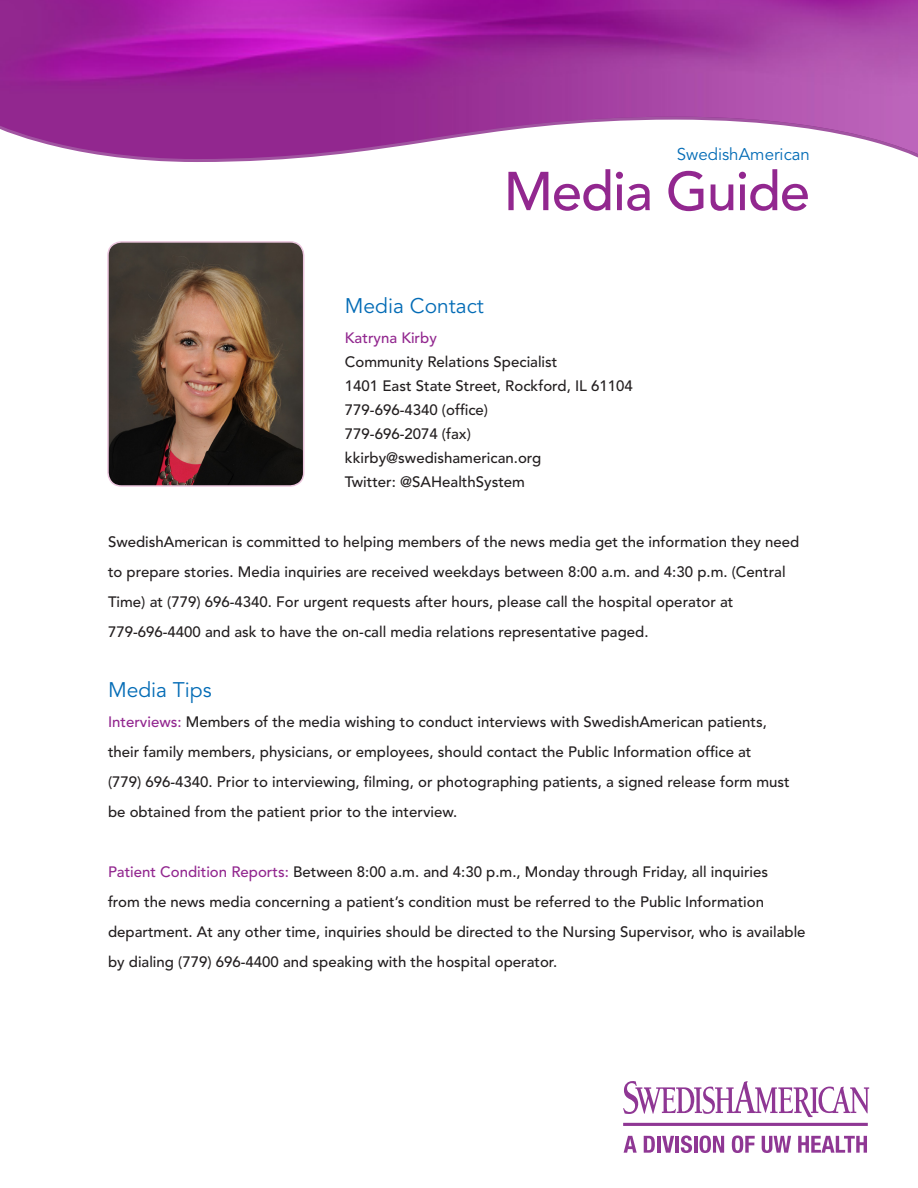
<style>
.page{position:relative;width:918px;height:1188px;background:#fff}
.page>*{position:absolute;margin:0;border:0;box-sizing:border-box;transform-origin:0 0}
.t1{font:500 54.15px "Avenir";letter-spacing:-.02em;color:#92278f}
.t2{font:21px "Avenir";color:#046cb6}
.t3{font:16.95px "Avenir";color:#046cb6}
.t4{font:500 15px/30px "Avenir";color:#231f20}
.t5{font:500 15px "Avenir";color:#92278f}
.s1{color:#92278f}
</style>
<div class="page">
<svg style="left:0;top:0;width:918px;height:162px;background:#ad4aab"></svg>
<img style="left:110px;top:243px;width:194px;height:242px">
<div style="left:107px;top:241px;width:197px;height:246px;border:2px solid #ebc5dd;border-radius:14px"></div>
<svg style="left:624px;top:1136px;width:13px;height:17px"></svg>
<svg style="left:644px;top:1136px;width:11px;height:17px"></svg>
<hr style="left:657px;top:1136px;width:4px;height:17px;background:#8f3794">
<svg style="left:662px;top:1136px;width:12px;height:17px"></svg>
<hr style="left:676px;top:1136px;width:3px;height:17px;background:#8f3794">
<svg style="left:681px;top:1135px;width:11px;height:18px"></svg>
<hr style="left:694px;top:1136px;width:3px;height:17px;background:#8f3794">
<svg style="left:699px;top:1135px;width:25px;height:18px"></svg>
<svg style="left:732px;top:1135px;width:23px;height:18px"></svg>
<svg style="left:762px;top:1136px;width:29px;height:17px"></svg>
<svg style="left:798px;top:1136px;width:69px;height:17px"></svg>
<svg style="left:623px;top:1081px;width:246px;height:36px"></svg>
<hr style="left:623px;top:1123px;width:245px;height:3px;background:#8f3794">
<p class="t3" style="left:677px;top:144px;width:135px">SwedishAmerican</p>
<p class="t1" style="left:504px;top:160px;width:308px">Media Guide</p>
<p class="t2" style="left:345px;top:294px;width:140px">Media Contact</p>
<p class="t5" style="left:345px;top:329px;width:93px">Katryna Kirby</p>
<p class="t4" style="left:345px;top:347px;width:214px">Community Relations Specialist</p>
<p class="t4" style="left:345px;top:371px;width:289px">1401 East State Street, Rockford, IL 61104</p>
<p class="t4" style="left:345px;top:395px;width:145px">779-696-4340 (office)</p>
<p class="t4" style="left:345px;top:419px;width:127px">779-696-2074 (fax)</p>
<p class="t4" style="left:345px;top:443px;width:198px">kkirby@swedishamerican.org</p>
<p class="t4" style="left:345px;top:467px;width:182px">Twitter: @SAHealthSystem</p>
<p class="t4" style="left:108px;top:527px;width:693px">SwedishAmerican is committed to helping members of the news media get the information they need to prepare stories. Media inquiries are received weekdays between 8:00 a.m. and 4:30 p.m. (Central Time) at (779) 696-4340. For urgent requests after hours, please call the hospital operator at 779-696-4400 and ask to have the on-call media relations representative paged.</p>
<p class="t2" style="left:108px;top:678px;width:105px">Media Tips</p>
<p class="t4" style="left:108px;top:707px;width:683px"><span class="s1">Interviews:</span> Members of the media wishing to conduct interviews with SwedishAmerican patients, their family members, physicians, or employees, should contact the Public Information office at<br>(779) 696-4340. Prior to interviewing, filming, or photographing patients, a signed release form must be obtained from the patient prior to the interview.</p>
<p class="t4" style="left:108px;top:857px;width:699px"><span class="s1">Patient Condition Reports:</span> Between 8:00 a.m. and 4:30 p.m., Monday through Friday, all inquiries<br>from the news media concerning a patient’s condition must be referred to the Public Information department. At any other time, inquiries should be directed to the Nursing Supervisor, who is available by dialing (779) 696-4400 and speaking with the hospital operator.</p>
</div>
